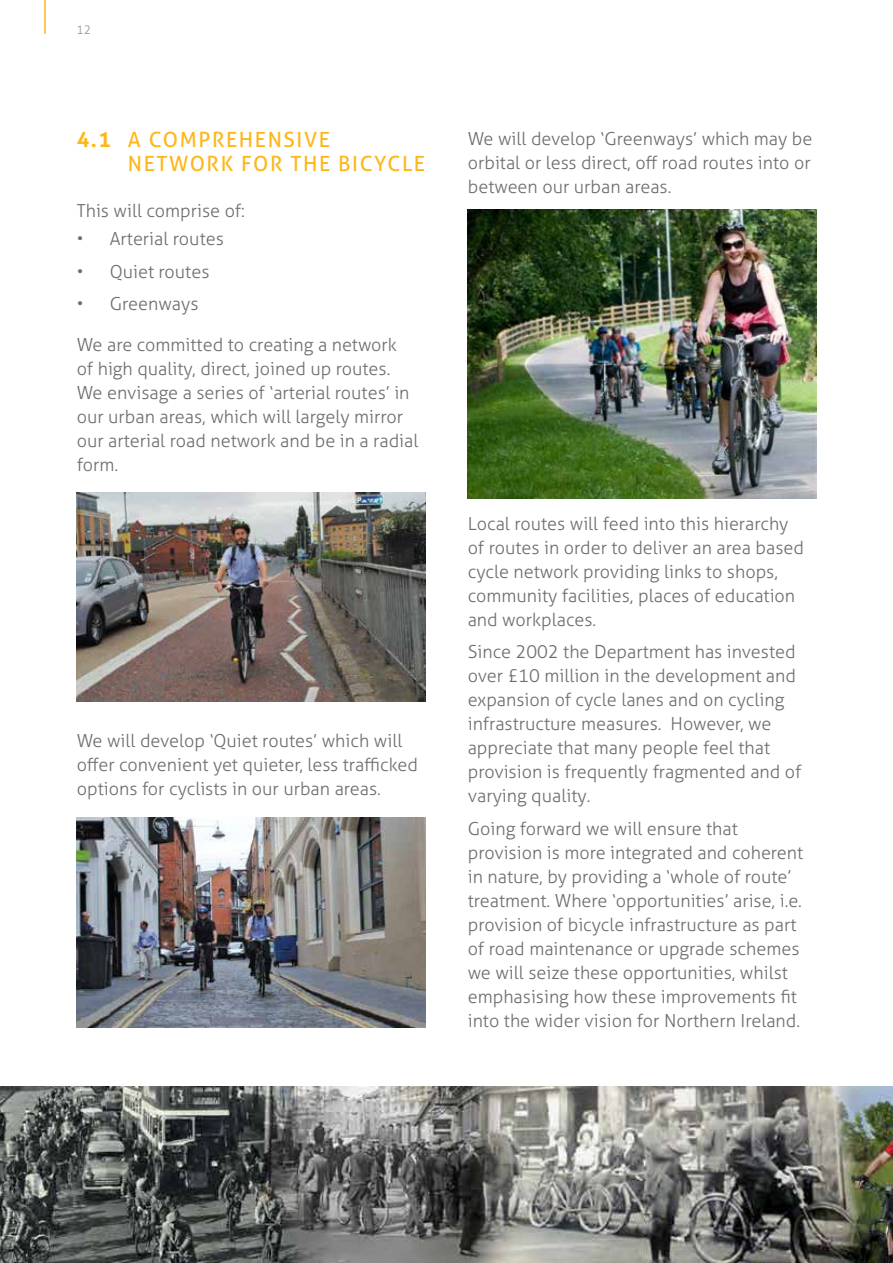
<style>
.page{position:relative;width:893px;height:1263px;background:#fff}
.page>*{position:absolute;margin:0;border:0;box-sizing:border-box;transform-origin:0 0}
.t1{font:21px/24.2px "Aller";letter-spacing:.075em;color:#fdb71b}
.t2{font:300 18px/24px "Aller";color:#6d6e71}
.t3{font:300 12px "Aller";color:#939598}
.s1{font-weight:700}
</style>
<div class="page">
<img style="left:0;top:1086px;width:893px;height:177px">
<hr style="left:44px;top:0;width:2px;height:34px;background:#fdb71b">
<img style="left:77px;top:492px;width:348px;height:210px">
<img style="left:77px;top:818px;width:348px;height:209px">
<img style="left:468px;top:210px;width:348px;height:288px">
<p class="t3" style="left:77px;top:22px;width:16px">12</p>
<p class="t1" style="left:128px;top:128px;width:299px;text-indent:-51px"><span class="s1">4.1</span> A COMPREHENSIVE<br>NETWORK FOR THE BICYCLE</p>
<p class="t2" style="left:77px;top:198px;width:170px">This will comprise of:</p>
<p class="t2" style="left:77px;top:227px;width:149px">• Arterial routes</p>
<p class="t2" style="left:77px;top:259px;width:134px">• Quiet routes</p>
<p class="t2" style="left:77px;top:292px;width:123px">• Greenways</p>
<p class="t2" style="left:77px;top:333px;width:343px">We are committed to creating a network<br>of high quality, direct, joined up routes.<br>We envisage a series of ‘arterial routes’ in our urban areas, which will largely mirror our arterial road network and be in a radial form.</p>
<p class="t2" style="left:77px;top:729px;width:343px">We will develop ‘Quiet routes’ which will offer convenient yet quieter, less trafficked options for cyclists in our urban areas.</p>
<p class="t2" style="left:468px;top:127px;width:346px;text-align:justify">We will develop ‘Greenways’ which may be orbital or less direct, off road routes into or between our urban areas.</p>
<p class="t2" style="left:468px;top:512px;width:338px">Local routes will feed into this hierarchy of routes in order to deliver an area based cycle network providing links to shops, community facilities, places of education and workplaces.</p>
<p class="t2" style="left:468px;top:640px;width:335px">Since 2002 the Department has invested over £10 million in the development and expansion of cycle lanes and on cycling infrastructure measures. However, we appreciate that many people feel that provision is frequently fragmented and of varying quality.</p>
<p class="t2" style="left:468px;top:816px;width:337px">Going forward we will ensure that provision is more integrated and coherent in nature, by providing a ‘whole of route’ treatment. Where ‘opportunities’ arise, i.e. provision of bicycle infrastructure as part of road maintenance or upgrade schemes we will seize these opportunities, whilst emphasising how these improvements fit into the wider vision for Northern Ireland.</p>
</div>
